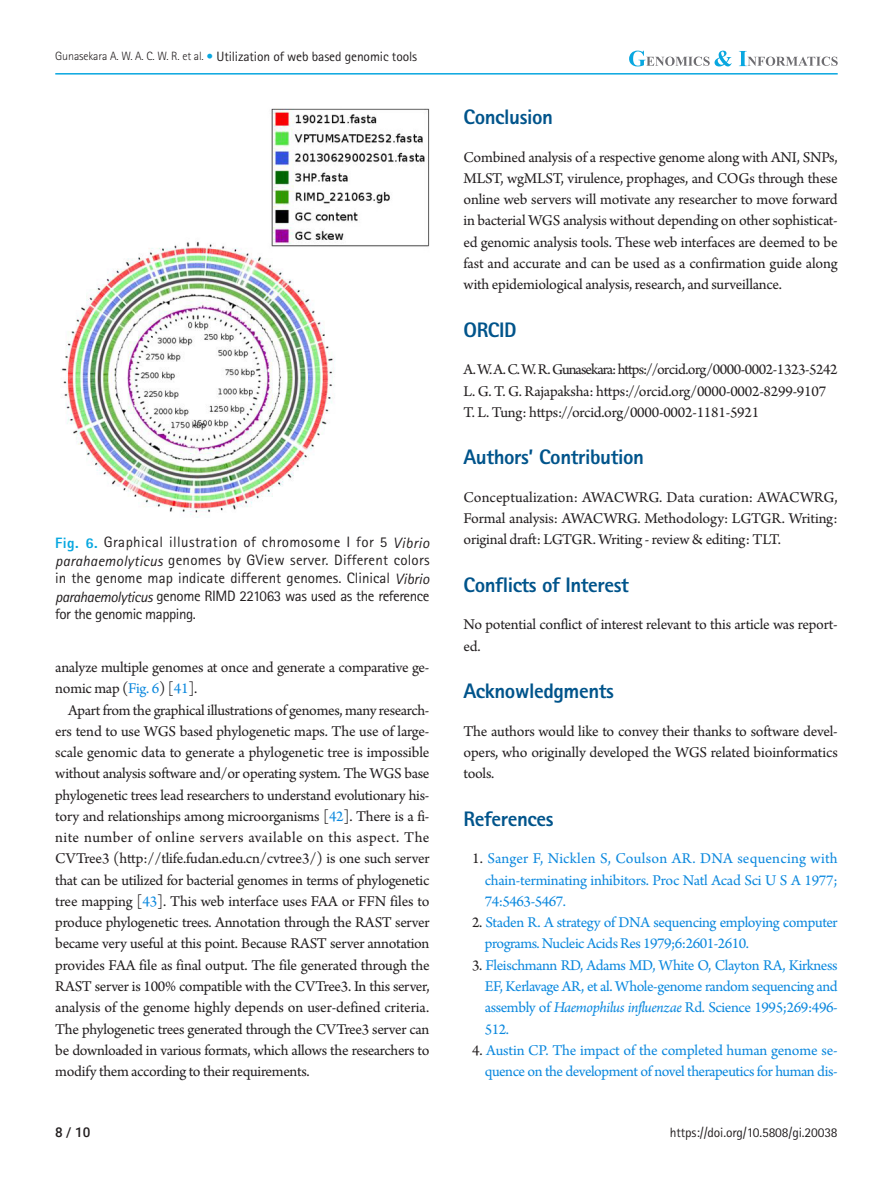
<style>
.page{position:relative;width:893px;height:1191px;background:#fff}
.page>*{position:absolute;margin:0;border:0;box-sizing:border-box;transform-origin:0 0}
.body-title{font:800 21px "Rotis Sans Serif Std";letter-spacing:-.02em;color:#00548b}
.body{font:15.75px/21.3px "Arno Pro";letter-spacing:-.015em;color:#231f20;text-align:justify}
.ref{font:15.75px/21.3px "Arno Pro";letter-spacing:-.025em;color:#0b88de;text-align:justify}
.fig-caption{font:15px/18px "Rotis Sans Serif Std";letter-spacing:-.03em;color:#231f20;text-align:justify}
.t1{font:13.5px "Rotis Sans Serif Std";letter-spacing:-.01em;color:#231f20}
.t2{font:500 13.5px "Roboto";color:#231f20}
.s1{font-weight:300;font-size:12px}
.s2{color:#08a7e0}
.s3{font-weight:800;color:#08a7e0}
.s4{font-style:italic}
.s5{color:#0b88de}
.s6{color:#231f20}
</style>
<div class="page">
<img style="left:61px;top:108px;width:368px;height:410px">
<hr style="left:55px;top:73px;width:783px;height:2px;background:#08a7e0">
<svg style="left:629px;top:51px;width:209px;height:15px"></svg>
<p class="t1" style="left:55px;top:48px;width:363px"><span class="s1">Gunasekara A. W. A. C. W. R. et al.</span> <span class="s2">•</span> Utilization of web based genomic tools</p>
<p class="fig-caption" style="left:55px;top:533px;width:376px"><span class="s3">Fig. 6.</span> Graphical illustration of chromosome I for 5 <span class="s4">Vibrio parahaemolyticus</span> genomes by GView server. Different colors in the genome map indicate different genomes. Clinical <span class="s4">Vibrio parahaemolyticus</span> genome RIMD 221063 was used as the reference for the genomic mapping.</p>
<p class="body" style="left:55px;top:657px;width:376px">analyze multiple genomes at once and generate a comparative ge&shy;nomic map (<span class="s5">Fig. 6</span>) [<span class="s5">41</span>].</p>
<p class="body" style="left:55px;top:700px;width:376px;text-indent:13px">Apart from the graphical illustrations of genomes, many research&shy;ers tend to use WGS based phylogenetic maps. The use of large&shy;scale genomic data to generate a phylogenetic tree is impossible without analysis software and/or operating system. The WGS base phylogenetic trees lead researchers to understand evolutionary his&shy;tory and relationships among microorganisms [<span class="s5">42</span>]. There is a fi&shy;nite number of online servers available on this aspect. The CVTree3 (http://tlife.fudan.edu.cn/cvtree3/) is one such server that can be utilized for bacterial genomes in terms of phylogenetic tree mapping [<span class="s5">43</span>]. This web interface uses FAA or FFN files to produce phylogenetic trees. Annotation through the RAST server became very useful at this point. Because RAST server annotation provides FAA file as final output. The file generated through the RAST server is 100% compatible with the CVTree3. In this server, analysis of the genome highly depends on user-defined criteria.<br>The phylogenetic trees generated through the CVTree3 server can be downloaded in various formats, which allows the researchers to modify them according to their requirements.</p>
<p class="body-title" style="left:463px;top:104px;width:91px">Conclusion</p>
<p class="body" style="left:463px;top:147px;width:376px">Combined analysis of a respective genome along with ANI, SNPs, MLST, wgMLST, virulence, prophages, and COGs through these online web servers will motivate any researcher to move forward in bacterial WGS analysis without depending on other sophisticat&shy;ed genomic analysis tools. These web interfaces are deemed to be fast and accurate and can be used as a confirmation guide along with epidemiological analysis, research, and surveillance.</p>
<p class="body-title" style="left:463px;top:316px;width:55px">ORCID</p>
<p class="body" style="left:463px;top:360px;width:376px">A. W. A. C. W. R. Gunasekara: https://orcid.org/0000-0002-1323-5242</p>
<p class="body" style="left:463px;top:381px;width:364px">L. G. T. G. Rajapaksha: https://orcid.org/0000-0002-8299-9107</p>
<p class="body" style="left:463px;top:402px;width:297px">T. L. Tung: https://orcid.org/0000-0002-1181-5921</p>
<p class="body-title" style="left:463px;top:444px;width:182px">Authors’ Contribution</p>
<p class="body" style="left:463px;top:487px;width:376px">Conceptualization: AWACWRG. Data curation: AWACWRG, Formal analysis: AWACWRG. Methodology: LGTGR. Writing: original draft: LGTGR. Writing - review &amp; editing: TLT.</p>
<p class="body-title" style="left:463px;top:571px;width:167px">Conflicts of Interest</p>
<p class="body" style="left:463px;top:615px;width:376px">No potential conflict of interest relevant to this article was report&shy;ed.</p>
<p class="body-title" style="left:463px;top:678px;width:152px">Acknowledgments</p>
<p class="body" style="left:463px;top:721px;width:376px">The authors would like to convey their thanks to software devel&shy;opers, who originally developed the WGS related bioinformatics tools.</p>
<p class="body-title" style="left:463px;top:805px;width:91px">References</p>
<p class="ref" style="left:485px;top:849px;width:354px;text-indent:-13px"><span class="s6">1.</span> Sanger F, Nicklen S, Coulson AR. DNA sequencing with chain-terminating inhibitors. Proc Natl Acad Sci U S A 1977; 74:5463-5467.</p>
<p class="ref" style="left:485px;top:912px;width:354px;text-indent:-13px"><span class="s6">2.</span> Staden R. A strategy of DNA sequencing employing computer programs. Nucleic Acids Res 1979;6:2601-2610.</p>
<p class="ref" style="left:485px;top:955px;width:354px;text-indent:-13px"><span class="s6">3.</span> Fleischmann RD, Adams MD, White O, Clayton RA, Kirkness EF, Kerlavage AR, et al. Whole-genome random sequencing and assembly of <span class="s4">Haemophilus influenzae</span> Rd. Science 1995;269:496- 512.</p>
<p class="ref" style="left:472px;top:1040px;width:367px;text-align:right"><span class="s6">4.</span> Austin CP. The impact of the completed human genome se&shy;quence on the development of novel therapeutics for human dis-</p>
<p class="t2" style="left:55px;top:1123px;width:37px">8 / 10</p>
<p class="t1" style="left:670px;top:1124px;width:169px">https://doi.org/10.5808/gi.20038</p>
</div>
